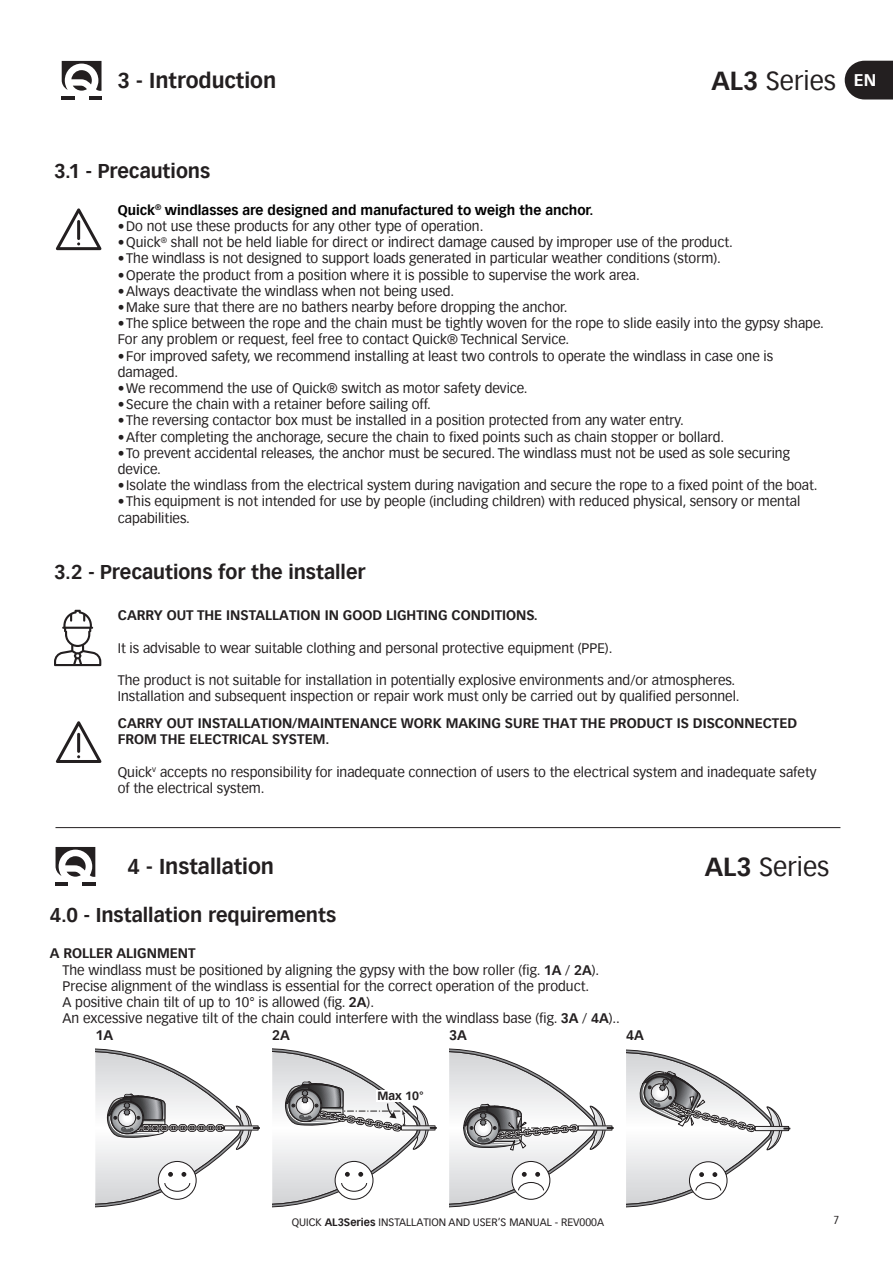
<style>
.page{position:relative;width:893px;height:1263px;background:#fff}
.page>*{position:absolute;margin:0;border:0;box-sizing:border-box;transform-origin:0 0}
.t1{font:25.5px "Vectora Com";color:#231f20}
.capitolo_no_numero{font:700 21px "Vectora Com";color:#231f20}
.Sottotiltolo{font:700 19.5px "Vectora Com";letter-spacing:-.005em;color:#231f20}
.t2{font:700 16.5px "Vectora Com";color:#fff}
.Testo{font:13.5px/16.2px "Vectora Com";color:#231f20}
.Testo-2{font:700 13.5px "Vectora Com";color:#231f20}
.Testo-3{font:700 13.5px "Vectora Com";color:#000}
.sommario_sottocapito{font:700 13.5px "Vectora Com";color:#231f20}
.t3{font:700 11.7px "Vectora Com";color:#231f20}
.t4{font:11.25px "Vectora Com";color:#231f20;scale:.85 1}
.t5{font:10.5px "Vectora Com";color:#231f20}
.s1{font-weight:700}
</style>
<div class="page">
<svg style="left:845px;top:61px;width:48px;height:38px;background:#343031"></svg>
<svg style="left:62px;top:61px;width:40px;height:38px"></svg>
<hr style="left:55px;top:882px;width:14px;height:3px;background:#231f20">
<svg style="left:56px;top:847px;width:39px;height:38px"></svg>
<hr style="left:55px;top:827px;width:785px;height:1px;background:#231f20">
<svg style="left:449px;top:1048px;width:164px;height:159px"></svg>
<svg style="left:626px;top:1049px;width:164px;height:158px"></svg>
<svg style="left:95px;top:1048px;width:165px;height:159px"></svg>
<svg style="left:272px;top:1048px;width:165px;height:159px"></svg>
<svg style="left:56px;top:208px;width:45px;height:42px"></svg>
<hr style="left:77px;top:220px;width:3px;height:20px;background:#231f20;border-radius:2px">
<svg style="left:54px;top:610px;width:47px;height:56px"></svg>
<svg style="left:56px;top:721px;width:45px;height:42px"></svg>
<hr style="left:77px;top:733px;width:3px;height:20px;background:#231f20;border-radius:2px">
<p class="capitolo_no_numero" style="left:118px;top:68px;width:160px">3 - Introduction</p>
<p class="t1" style="left:711px;top:66px;width:126px"><span class="s1">AL3</span> Series</p>
<p class="t2" style="left:854px;top:70px;width:24px">EN</p>
<p class="Sottotiltolo" style="left:54px;top:159px;width:158px">3.1 - Precautions</p>
<p class="Testo-3" style="left:118px;top:202px;width:477px">Quick<sup>®</sup> windlasses are designed and manufactured to weigh the anchor.</p>
<p class="Testo" style="left:118px;top:218px;width:367px">•Do not use these products for any other type of operation.</p>
<p class="Testo" style="left:118px;top:234px;width:617px">•Quick<sup>®</sup> shall not be held liable for direct or indirect damage caused by improper use of the product.</p>
<p class="Testo" style="left:118px;top:250px;width:605px">•The windlass is not designed to support loads generated in particular weather conditions (storm).</p>
<p class="Testo" style="left:118px;top:267px;width:523px">•Operate the product from a position where it is possible to supervise the work area.</p>
<p class="Testo" style="left:118px;top:283px;width:338px">•Always deactivate the windlass when not being used.</p>
<p class="Testo" style="left:118px;top:299px;width:451px">•Make sure that there are no bathers nearby before dropping the anchor.</p>
<p class="Testo" style="left:118px;top:315px;width:707px">•The splice between the rope and the chain must be tightly woven for the rope to slide easily into the gypsy shape.<br>For any problem or request, feel free to contact Quick® Technical Service.</p>
<p class="Testo" style="left:118px;top:348px;width:657px">•For improved safety, we recommend installing at least two controls to operate the windlass in case one is damaged.</p>
<p class="Testo" style="left:118px;top:380px;width:411px">•We recommend the use of Quick® switch as motor safety device.</p>
<p class="Testo" style="left:118px;top:396px;width:315px">•Secure the chain with a retainer before sailing off.</p>
<p class="Testo" style="left:118px;top:412px;width:568px">•The reversing contactor box must be installed in a position protected from any water entry.</p>
<p class="Testo" style="left:118px;top:429px;width:608px">•After completing the anchorage, secure the chain to fixed points such as chain stopper or bollard.</p>
<p class="Testo" style="left:118px;top:445px;width:674px">•To prevent accidental releases, the anchor must be secured. The windlass must not be used as sole securing device.</p>
<p class="Testo" style="left:118px;top:477px;width:701px">• Isolate the windlass from the electrical system during navigation and secure the rope to a fixed point of the boat.</p>
<p class="Testo" style="left:118px;top:493px;width:684px">•This equipment is not intended for use by people (including children) with reduced physical, sensory or mental capabilities.</p>
<p class="Sottotiltolo" style="left:54px;top:560px;width:313px">3.2 - Precautions for the installer</p>
<p class="Testo-2" style="left:118px;top:607px;width:422px">CARRY OUT THE INSTALLATION IN GOOD LIGHTING CONDITIONS.</p>
<p class="Testo" style="left:118px;top:640px;width:496px">It is advisable to wear suitable clothing and personal protective equipment (PPE).</p>
<p class="Testo" style="left:118px;top:672px;width:619px">The product is not suitable for installation in potentially explosive environments and/or atmospheres.</p>
<p class="Testo" style="left:118px;top:688px;width:623px">Installation and subsequent inspection or repair work must only be carried out by qualified personnel.</p>
<p class="Testo-2" style="left:118px;top:715px;width:681px">CARRY OUT INSTALLATION/MAINTENANCE WORK MAKING SURE THAT THE PRODUCT IS DISCONNECTED</p>
<p class="Testo-2" style="left:118px;top:731px;width:213px">FROM THE ELECTRICAL SYSTEM.</p>
<p class="Testo" style="left:118px;top:764px;width:700px">Quick<sup>v</sup> accepts no responsibility for inadequate connection of users to the electrical system and inadequate safety</p>
<p class="Testo" style="left:118px;top:780px;width:148px">of the electrical system.</p>
<p class="capitolo_no_numero" style="left:128px;top:854px;width:148px">4 - Installation</p>
<p class="Sottotiltolo" style="left:50px;top:903px;width:288px">4.0 - Installation requirements</p>
<p class="Testo-2" style="left:50px;top:945px;width:147px">A ROLLER ALIGNMENT</p>
<p class="Testo" style="left:63px;top:962px;width:538px">The windlass must be positioned by aligning the gypsy with the bow roller (fig. <span class="s1">1A</span> / <span class="s1">2A</span>).</p>
<p class="Testo" style="left:63px;top:978px;width:528px">Precise alignment of the windlass is essential for the correct operation of the product.</p>
<p class="Testo" style="left:63px;top:994px;width:313px">A positive chain tilt of up to 10° is allowed (fig. <span class="s1">2A</span>).</p>
<p class="Testo" style="left:63px;top:1010px;width:559px">An excessive negative tilt of the chain could interfere with the windlass base (fig. <span class="s1">3A</span> / <span class="s1">4A</span>)..</p>
<p class="sommario_sottocapito" style="left:95px;top:1027px;width:19px">1A</p>
<p class="sommario_sottocapito" style="left:272px;top:1027px;width:19px">2A</p>
<p class="sommario_sottocapito" style="left:449px;top:1027px;width:19px">3A</p>
<p class="sommario_sottocapito" style="left:626px;top:1027px;width:19px">4A</p>
<p class="t3" style="left:377px;top:1089px;width:48px">Max 10°</p>
<p class="t1" style="left:705px;top:851px;width:126px"><span class="s1">AL3</span> Series</p>
<p class="t5" style="left:292px;top:1216px;width:314px">QUICK <span class="s1">AL3Series</span> INSTALLATION AND USER’S MANUAL - REV000A</p>
<p class="t4" style="left:834px;top:1213px;width:8px">7</p>
</div>
